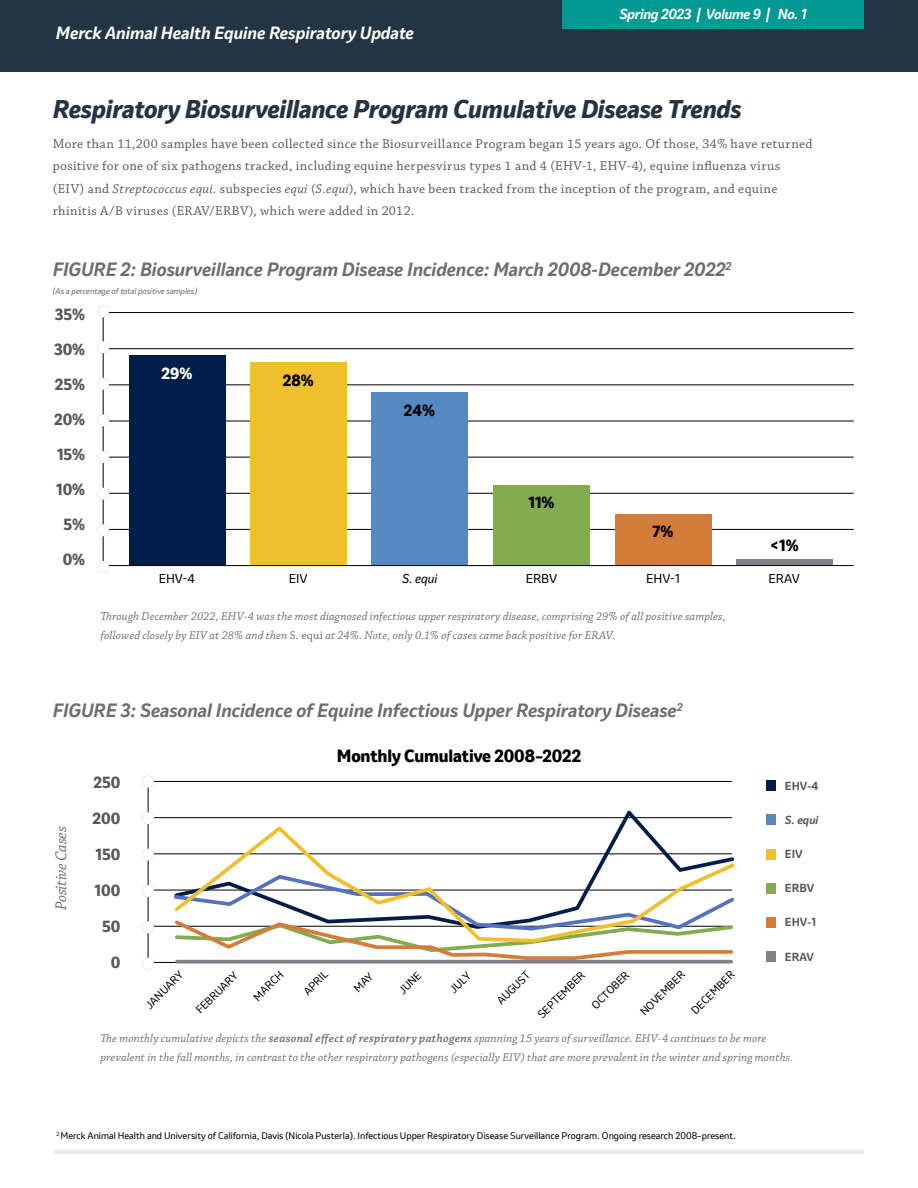
<style>
.page{position:relative;width:918px;height:1188px;background:#fff}
.page>*{position:absolute;margin:0;border:0;box-sizing:border-box;transform-origin:0 0}
.t1{font:italic 800 24px "Invention";letter-spacing:-.01em;color:#243444}
.t2{font:italic 700 18px "Invention";color:#6d6e71}
.t3{font:italic 700 16.5px "Invention";color:#fcfff5}
.t4{font:800 16.5px "Invention";letter-spacing:-.01em;color:#000}
.t5{font:italic 16.35px "Chaparral Pro";letter-spacing:-.015em;color:#6d6e71}
.t6{font:800 15px "Invention";color:#58595b}
.t7{font:800 15px "Invention";color:#000}
.t8{font:800 15px "Invention";color:#fff}
.t9{font:13.5px/22.5px "Chaparral Pro";letter-spacing:.025em;color:#58595b}
.t10{font:italic 700 13.5px "Invention";letter-spacing:-.02em;color:#fff}
.t11{font:italic 12px/19.5px "Chaparral Pro";letter-spacing:.01em;color:#6d6e71}
.t12{font:12px "Invention";color:#000}
.t13{font:italic 12px "Invention";color:#000}
.t14{font:700 10.95px "Invention";color:#58595b}
.t15{font:italic 700 10.95px "Invention";color:#58595b}
.t16{font:10.35px "Invention";color:#000}
.t17{font:9px "Invention";color:#000}
.t18{font:italic 7.8px "Invention";color:#6d6e71}
.s1{font-style:italic}
.s2{font-style:normal}
.s3{font-family:"Chaparral Pro Semibold It Capt";font-style:normal}
</style>
<div class="page">
<div style="left:0;top:0;width:918px;height:72px;background:#243444"></div>
<hr style="left:54px;top:1150px;width:810px;height:4px;background:#e9eeeb">
<hr style="left:103px;top:312px;width:1px;height:258px;background:#000">
<hr style="left:103px;top:312px;width:751px;height:1px;background:#000">
<hr style="left:103px;top:348px;width:751px;height:1px;background:#000">
<hr style="left:103px;top:385px;width:751px;height:1px;background:#000">
<hr style="left:103px;top:421px;width:751px;height:1px;background:#000">
<hr style="left:103px;top:457px;width:751px;height:1px;background:#000">
<hr style="left:103px;top:493px;width:751px;height:1px;background:#000">
<hr style="left:103px;top:529px;width:751px;height:1px;background:#000">
<hr style="left:103px;top:565px;width:751px;height:1px;background:#000">
<svg style="left:97px;top:524px;width:12px;height:12px"></svg>
<svg style="left:97px;top:488px;width:12px;height:12px"></svg>
<svg style="left:97px;top:451px;width:12px;height:12px"></svg>
<svg style="left:97px;top:414px;width:12px;height:13px"></svg>
<svg style="left:97px;top:378px;width:12px;height:12px"></svg>
<svg style="left:97px;top:561px;width:12px;height:12px"></svg>
<svg style="left:97px;top:341px;width:12px;height:12px"></svg>
<svg style="left:97px;top:305px;width:12px;height:12px"></svg>
<div style="left:129px;top:355px;width:96px;height:210px;background:#001d4a"></div>
<div style="left:250px;top:363px;width:96px;height:202px;background:#efbf2d"></div>
<div style="left:372px;top:393px;width:96px;height:172px;background:#5689c2"></div>
<div style="left:494px;top:486px;width:96px;height:79px;background:#83ac50"></div>
<div style="left:615px;top:515px;width:96px;height:50px;background:#d47d3a"></div>
<div style="left:737px;top:560px;width:96px;height:5px;background:#808285"></div>
<hr style="left:148px;top:781px;width:584px;height:1px;background:#000">
<hr style="left:148px;top:817px;width:584px;height:1px;background:#000">
<hr style="left:148px;top:854px;width:584px;height:1px;background:#000">
<hr style="left:148px;top:890px;width:584px;height:1px;background:#000">
<hr style="left:148px;top:926px;width:584px;height:1px;background:#000">
<hr style="left:148px;top:962px;width:584px;height:1px;background:#000">
<hr style="left:148px;top:782px;width:1px;height:185px;background:#000">
<svg style="left:142px;top:921px;width:12px;height:12px"></svg>
<svg style="left:142px;top:885px;width:12px;height:12px"></svg>
<svg style="left:142px;top:848px;width:12px;height:13px"></svg>
<svg style="left:142px;top:812px;width:12px;height:12px"></svg>
<svg style="left:142px;top:776px;width:12px;height:12px"></svg>
<svg style="left:142px;top:958px;width:12px;height:12px"></svg>
<svg style="left:177px;top:962px;width:554px;height:2px"></svg>
<div style="left:766px;top:815px;width:10px;height:10px;background:#5689c2"></div>
<div style="left:766px;top:917px;width:10px;height:11px;background:#d47d3a"></div>
<div style="left:766px;top:780px;width:10px;height:11px;background:#001d4a"></div>
<div style="left:766px;top:849px;width:10px;height:11px;background:#efbf2d"></div>
<div style="left:766px;top:951px;width:10px;height:11px;background:#808285"></div>
<div style="left:766px;top:883px;width:10px;height:11px;background:#83ac50"></div>
<svg style="left:172px;top:810px;width:561px;height:14px"></svg>
<svg style="left:172px;top:824px;width:563px;height:49px"></svg>
<div style="left:562px;top:0;width:302px;height:28px;background:#009994"></div>
<svg style="left:171px;top:873px;width:564px;height:89px"></svg>
<h3 class="t3" style="left:56px;top:21px;width:360px">Merck Animal Health Equine Respiratory Update</h3>
<p class="t10" style="left:619px;top:4px;width:189px">Spring 2023 | Volume 9 | No. 1</p>
<h1 class="t1" style="left:53px;top:92px;width:690px">Respiratory Biosurveillance Program Cumulative Disease Trends</h1>
<p class="t9" style="left:53px;top:133px;width:761px">More than 11,200 samples have been collected since the Biosurveillance Program began 15 years ago. Of those, 34% have returned positive for one of six pathogens tracked, including equine herpesvirus types 1 and 4 (EHV-1, EHV-4), equine influenza virus (EIV) and <span class="s1">Streptococcus equi.</span> subspecies <span class="s1">equi</span> (<span class="s1">S.equi</span>), which have been tracked from the inception of the program, and equine rhinitis A/B viruses (ERAV/ERBV), which were added in 2012.</p>
<h2 class="t2" style="left:53px;top:256px;width:680px">FIGURE 2: Biosurveillance Program Disease Incidence: March 2008-December 2022<sup>2</sup></h2>
<p class="t18" style="left:53px;top:286px;width:146px">(As a percentage of total positive samples)</p>
<p class="t6" style="left:55px;top:304px;width:32px">35%</p>
<p class="t6" style="left:54px;top:339px;width:33px">30%</p>
<p class="t6" style="left:55px;top:374px;width:32px">25%</p>
<p class="t6" style="left:54px;top:408px;width:33px">20%</p>
<p class="t6" style="left:57px;top:443px;width:30px">15%</p>
<p class="t6" style="left:56px;top:478px;width:31px">10%</p>
<p class="t6" style="left:64px;top:513px;width:23px">5%</p>
<p class="t6" style="left:63px;top:548px;width:24px">0%</p>
<p class="t8" style="left:161px;top:362px;width:32px">29%</p>
<p class="t12" style="left:159px;top:570px;width:38px">EHV-4</p>
<p class="t7" style="left:283px;top:370px;width:32px">28%</p>
<p class="t12" style="left:289px;top:570px;width:20px">EIV</p>
<p class="t7" style="left:404px;top:399px;width:32px">24%</p>
<p class="t13" style="left:402px;top:570px;width:37px">S. equi</p>
<p class="t7" style="left:529px;top:492px;width:27px">11%</p>
<p class="t12" style="left:526px;top:570px;width:33px">ERBV</p>
<p class="t7" style="left:653px;top:521px;width:22px">7%</p>
<p class="t12" style="left:646px;top:570px;width:35px">EHV-1</p>
<p class="t11" style="left:100px;top:607px;width:627px">Through December 2022, EHV-4 was the most diagnosed infectious upper respiratory disease, comprising 29% of all positive samples, followed closely by EIV at 28% and then <span class="s2">S. equi</span> at 24%. Note, only 0.1% of cases came back positive for ERAV.</p>
<h2 class="t2" style="left:53px;top:698px;width:631px">FIGURE 3: Seasonal Incidence of Equine Infectious Upper Respiratory Disease<sup>2</sup></h2>
<h3 class="t4" style="left:337px;top:743px;width:246px">Monthly Cumulative 2008–2022</h3>
<p class="t6" style="left:93px;top:772px;width:28px">250</p>
<p class="t6" style="left:93px;top:808px;width:29px">200</p>
<p class="t6" style="left:96px;top:844px;width:26px">150</p>
<p class="t6" style="left:95px;top:880px;width:27px">100</p>
<p class="t6" style="left:102px;top:916px;width:20px">50</p>
<p class="t6" style="left:111px;top:952px;width:11px">0</p>
<h3 class="t5" style="left:52px;top:910px;width:85px;rotate:-90deg">Positive Cases</h3>
<p class="t16" style="left:142px;top:1002px;width:50px;rotate:-45deg">JANUARY</p>
<p class="t16" style="left:193px;top:1006px;width:56px;rotate:-45deg">FEBRUARY</p>
<p class="t16" style="left:250px;top:994px;width:39px;rotate:-45deg">MARCH</p>
<p class="t16" style="left:300px;top:988px;width:31px;rotate:-45deg">APRIL</p>
<p class="t16" style="left:395px;top:987px;width:29px;rotate:-45deg">JUNE</p>
<p class="t16" style="left:446px;top:986px;width:26px;rotate:-45deg">JULY</p>
<p class="t16" style="left:494px;top:997px;width:43px;rotate:-45deg">AUGUST</p>
<p class="t16" style="left:535px;top:1011px;width:63px;rotate:-45deg">SEPTEMBER</p>
<p class="t16" style="left:588px;top:1002px;width:50px;rotate:-45deg">OCTOBER</p>
<p class="t16" style="left:637px;top:1008px;width:60px;rotate:-45deg">NOVEMBER</p>
<p class="t16" style="left:688px;top:1007px;width:57px;rotate:-45deg">DECEMBER</p>
<p class="t7" style="left:770px;top:534px;width:31px">&lt;1%</p>
<p class="t12" style="left:769px;top:570px;width:33px">ERAV</p>
<p class="t14" style="left:785px;top:778px;width:35px">EHV-4</p>
<p class="t15" style="left:785px;top:812px;width:35px">S. equi</p>
<p class="t14" style="left:785px;top:846px;width:19px">EIV</p>
<p class="t14" style="left:785px;top:880px;width:31px">ERBV</p>
<p class="t14" style="left:785px;top:915px;width:33px">EHV-1</p>
<p class="t14" style="left:785px;top:949px;width:31px">ERAV</p>
<p class="t11" style="left:100px;top:1029px;width:694px">The monthly cumulative depicts the <span class="s3">seasonal effect of respiratory pathogens</span> spanning 15 years of surveillance. EHV-4 continues to be more prevalent in the fall months, in contrast to the other respiratory pathogens (especially EIV) that are more prevalent in the winter and spring months.</p>
<p class="t17" style="left:56px;top:1130px;width:681px"><sup>2</sup> Merck Animal Health and University of California, Davis (Nicola Pusterla). Infectious Upper Respiratory Disease Surveillance Program. Ongoing research 2008–present.</p>
</div>
